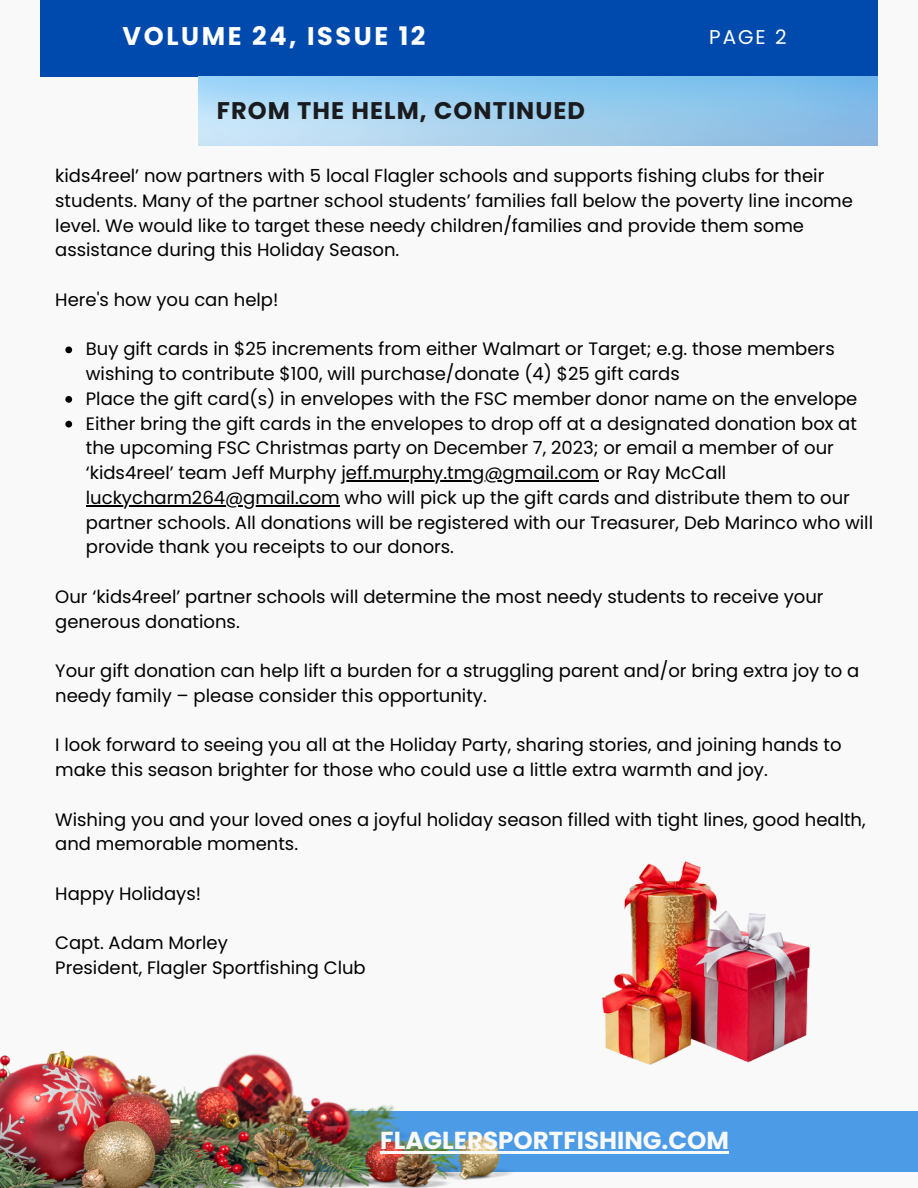
<style>
.page{position:relative;width:918px;height:1188px;background:#f9f9f9}
.page>*{position:absolute;margin:0;border:0;box-sizing:border-box;transform-origin:0 0}
.t1{font:700 25.5px "Poppins";letter-spacing:.1em;color:#fff}
.t2{font:700 24.6px "Poppins";color:#f9f9f9}
.t3{font:700 24px "Poppins";letter-spacing:.045em;color:#1a1b1e}
.t4{font:19.95px "Poppins";color:#fff}
.t5{font:18px/24.8px "Poppins";color:#000}
</style>
<div class="page">
<div style="left:40px;top:0;width:838px;height:77px;background:#004aad"></div>
<div style="left:287px;top:1111px;width:631px;height:61px;background:#4b9be7"></div>
<svg style="left:65px;top:346px;width:7px;height:7px"></svg>
<svg style="left:65px;top:396px;width:7px;height:7px"></svg>
<svg style="left:65px;top:421px;width:7px;height:6px"></svg>
<hr style="left:342px;top:480px;width:257px;height:1px;background:#000">
<hr style="left:86px;top:505px;width:254px;height:1px;background:#000">
<img style="left:0;top:1051px;width:516px;height:137px">
<hr style="left:380px;top:1152px;width:349px;height:2px;background:#f9f9f9">
<img style="left:602px;top:861px;width:207px;height:204px">
<p class="t1" style="left:123px;top:18px;width:304px">VOLUME 24, ISSUE 12</p>
<p class="t4" style="left:709px;top:23px;width:79px">PAGE 2</p>
<p class="t3" style="left:217px;top:93px;width:370px">FROM THE HELM, CONTINUED</p>
<p class="t5" style="left:55px;top:164px;width:799px">kids4reel’ now partners with 5 local Flagler schools and supports fishing clubs for their students. Many of the partner school students’ families fall below the poverty line income level. We would like to target these needy children/families and provide them some assistance during this Holiday Season.</p>
<p class="t5" style="left:55px;top:287px;width:225px">Here's how you can help!</p>
<p class="t5" style="left:86px;top:337px;width:750px">Buy gift cards in $25 increments from either Walmart or Target; e.g. those members wishing to contribute $100, will purchase/donate (4) $25 gift cards</p>
<p class="t5" style="left:86px;top:386px;width:773px">Place the gift card(s) in envelopes with the FSC member donor name on the envelope</p>
<p class="t5" style="left:86px;top:411px;width:789px">Either bring the gift cards in the envelopes to drop off at a designated donation box at the upcoming FSC Christmas party on December 7, 2023; or email a member of our ‘kids4reel’ team Jeff Murphy jeff.murphy.tmg@gmail.com or Ray McCall luckycharm264@gmail.com who will pick up the gift cards and distribute them to our partner schools. All donations will be registered with our Treasurer, Deb Marinco who will provide thank you receipts to our donors.</p>
<p class="t5" style="left:55px;top:584px;width:770px">Our ‘kids4reel’ partner schools will determine the most needy students to receive your generous donations.</p>
<p class="t5" style="left:55px;top:659px;width:805px">Your gift donation can help lift a burden for a struggling parent and/or bring extra joy to a needy family – please consider this opportunity.</p>
<p class="t5" style="left:55px;top:733px;width:788px">I look forward to seeing you all at the Holiday Party, sharing stories, and joining hands to make this season brighter for those who could use a little extra warmth and joy.</p>
<p class="t5" style="left:55px;top:807px;width:812px">Wishing you and your loved ones a joyful holiday season filled with tight lines, good health, and memorable moments.</p>
<p class="t5" style="left:55px;top:881px;width:147px">Happy Holidays!</p>
<p class="t5" style="left:55px;top:931px;width:174px">Capt. Adam Morley</p>
<p class="t5" style="left:55px;top:956px;width:312px">President, Flagler Sportfishing Club</p>
<p class="t2" style="left:380px;top:1123px;width:350px">FLAGLERSPORTFISHING.COM</p>
</div>
